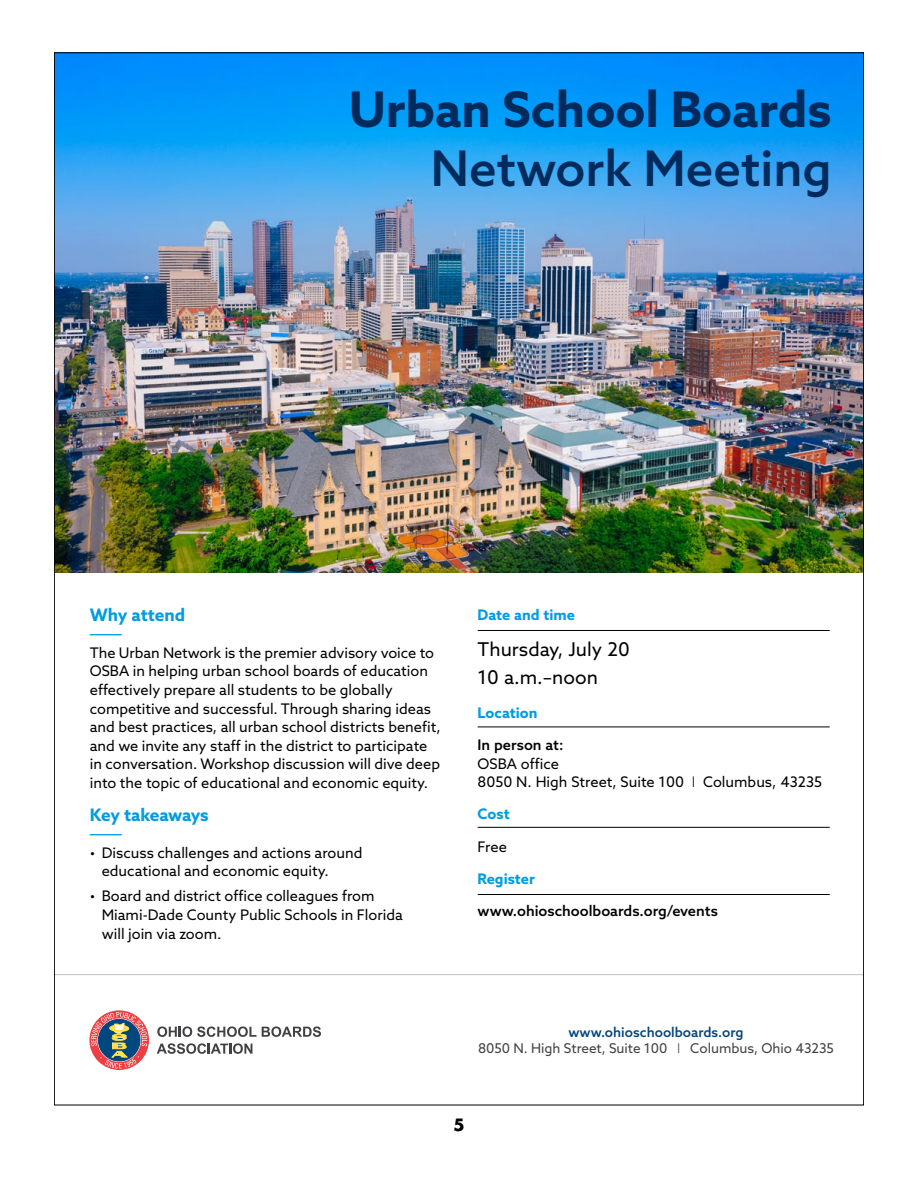
<style>
.page{position:relative;width:918px;height:1188px;background:#fff}
.page>*{position:absolute;margin:0;border:0;box-sizing:border-box;transform-origin:0 0}
.t1{font:700 49.05px/58.8px "Azo Sans";color:#002b5c;text-align:right}
.t2{font:19.05px/27.9px "Azo Sans";color:#000}
.t3{font:700 17.25px "Azo Sans";letter-spacing:-.01em;color:#009ce3}
.t4{font:700 16.5px "Futura";color:#000}
.t5{font:14.55px/18.6px "Azo Sans";color:#000}
.t6{font:700 14.55px "Azo Sans";color:#009ce3}
.t7{font:500 14.55px "Azo Sans";color:#000}
.t8{font:13.5px/16.2px "Azo Sans";color:#414042;text-align:center}
.s1{font-weight:500}
.s2{font-weight:300}
.s3{font-weight:500;color:#00467f}
</style>
<div class="page">
<img style="left:56px;top:54px;width:806px;height:518px">
<hr style="left:54px;top:974px;width:810px;height:1px;background:#bcbec0">
<svg style="left:91px;top:1012px;width:56px;height:57px;background:#a58389"></svg>
<svg style="left:157px;top:1026px;width:164px;height:11px"></svg>
<svg style="left:157px;top:1043px;width:95px;height:11px"></svg>
<hr style="left:90px;top:634px;width:32px;height:1px;background:#009ce3">
<hr style="left:478px;top:630px;width:352px;height:1px;background:#000">
<hr style="left:478px;top:727px;width:352px;height:1px;background:#000">
<hr style="left:478px;top:827px;width:352px;height:1px;background:#000">
<hr style="left:478px;top:894px;width:352px;height:1px;background:#000">
<hr style="left:90px;top:834px;width:32px;height:1px;background:#009ce3">
<p class="t1" style="left:349px;top:79px;width:484px">Urban School Boards<br><span class="s1">Network Meeting</span></p>
<p class="t3" style="left:90px;top:604px;width:97px">Why attend</p>
<p class="t5" style="left:90px;top:643px;width:352px">The Urban Network is the premier advisory voice to OSBA in helping urban school boards of education effectively prepare all students to be globally competitive and successful. Through sharing ideas and best practices, all urban school districts benefit, and we invite any staff in the district to participate in conversation. Workshop discussion will dive deep into the topic of educational and economic equity.</p>
<p class="t3" style="left:90px;top:804px;width:120px">Key takeaways</p>
<p class="t5" style="left:102px;top:843px;width:262px;text-indent:-12px">• Discuss challenges and actions around educational and economic equity.</p>
<p class="t5" style="left:102px;top:887px;width:303px;text-indent:-12px">• Board and district office colleagues from<br>Miami-Dade County Public Schools in Florida will join via zoom.</p>
<p class="t6" style="left:478px;top:605px;width:99px">Date and time</p>
<p class="t2" style="left:478px;top:635px;width:154px">Thursday, July 20<br>10 a.m.–noon</p>
<p class="t6" style="left:478px;top:703px;width:61px">Location</p>
<p class="t5" style="left:478px;top:736px;width:346px"><span class="s1">In person at:<br></span>OSBA office<br>8050 N. High Street, Suite 100 <span class="s2">I</span> Columbus, 43235</p>
<p class="t6" style="left:478px;top:805px;width:34px">Cost</p>
<p class="t5" style="left:478px;top:837px;width:31px">Free</p>
<p class="t6" style="left:478px;top:869px;width:59px">Register</p>
<p class="t7" style="left:478px;top:901px;width:242px">www.ohioschoolboards.org/events</p>
<p class="t8" style="left:478px;top:1024px;width:357px"><span class="s3">www.ohioschoolboards.org<br></span>8050 N. High Street, Suite 100 <span class="s2">I</span> Columbus, Ohio 43235</p>
<p class="t4" style="left:453px;top:1113px;width:13px">5</p>
</div>
